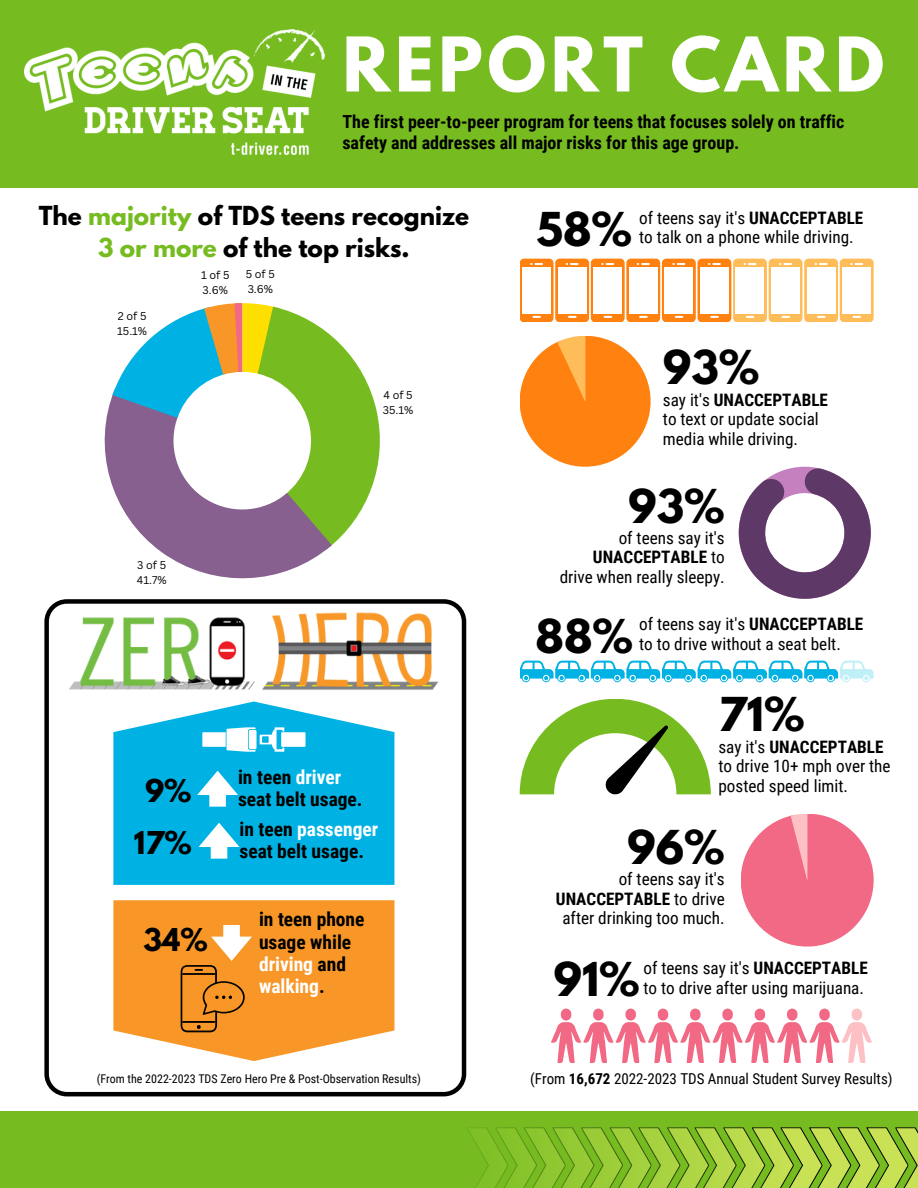
<style>
.page{position:relative;width:918px;height:1188px;background:#fff}
.page>*{position:absolute;margin:0;border:0;box-sizing:border-box;transform-origin:0 0}
.t1{font:700 66.75px "League Spartan";letter-spacing:.07em;color:#fff}
.t2{font:700 41.4px "League Spartan";color:#000}
.t3{font:700 27.9px "League Spartan";color:#000}
.t4{font:700 23.25px/32.2px "League Spartan";color:#000;text-align:center}
.t5{font:700 19.5px/22.4px "Roboto Condensed";color:#000}
.t6{font:700 18px/21.3px "Roboto Condensed";color:#000}
.t7{font:17.1px/19.6px "Roboto Condensed";color:#000}
.t8{font:15px "Roboto Condensed";color:#000}
.t9{font:12px "Roboto Condensed";color:#000}
.t10{font:10.95px "Canva Sans";letter-spacing:.245em;color:#000}
.s1{color:#76bc21}
.s2{color:#fff}
.s3{font-weight:700}
</style>
<div class="page">
<svg style="left:520px;top:661px;width:140px;height:21px"></svg>
<svg style="left:840px;top:661px;width:34px;height:21px"></svg>
<svg style="left:551px;top:1009px;width:159px;height:54px"></svg>
<svg style="left:842px;top:1009px;width:30px;height:54px"></svg>
<svg style="left:520px;top:259px;width:354px;height:63px;background:#ffac55"></svg>
<svg style="left:739px;top:467px;width:132px;height:132px"></svg>
<svg style="left:520px;top:699px;width:191px;height:95px"></svg>
<svg style="left:105px;top:303px;width:275px;height:275px"></svg>
<svg style="left:520px;top:336px;width:131px;height:131px"></svg>
<svg style="left:741px;top:814px;width:133px;height:133px"></svg>
<div style="left:0;top:1112px;width:918px;height:76px;background:#76bc21"></div>
<svg style="left:467px;top:1128px;width:451px;height:60px"></svg>
<div style="left:0;top:0;width:918px;height:188px;background:#76bc21"></div>
<img style="left:24px;top:29px;width:301px;height:125px">
<svg style="left:44px;top:599px;width:422px;height:497px"></svg>
<svg style="left:113px;top:702px;width:281px;height:183px;background:#17b9e5"></svg>
<svg style="left:113px;top:900px;width:281px;height:161px;background:#f8a240"></svg>
<img style="left:62px;top:612px;width:383px;height:78px">
<svg style="left:195px;top:681px;width:118px;height:126px"></svg>
<svg style="left:199px;top:823px;width:41px;height:36px"></svg>
<svg style="left:181px;top:925px;width:71px;height:107px;background:#e49338"></svg>
<div style="left:523px;top:267px;width:28px;height:47px;background:#fff"></div>
<div style="left:558px;top:267px;width:29px;height:47px;background:#fff"></div>
<div style="left:594px;top:267px;width:28px;height:47px;background:#fff"></div>
<div style="left:629px;top:267px;width:29px;height:47px;background:#fff"></div>
<div style="left:665px;top:267px;width:28px;height:47px;background:#fff"></div>
<div style="left:700px;top:267px;width:29px;height:47px;background:#fff"></div>
<div style="left:736px;top:267px;width:28px;height:47px;background:#fff"></div>
<div style="left:771px;top:267px;width:29px;height:47px;background:#fff"></div>
<div style="left:807px;top:267px;width:28px;height:47px;background:#fff"></div>
<div style="left:842px;top:267px;width:29px;height:47px;background:#fff"></div>
<p class="t1" style="left:342px;top:31px;width:543px">REPORT CARD</p>
<p class="t6" style="left:342px;top:111px;width:503px">The first peer-to-peer program for teens that focuses solely on traffic safety and addresses all major risks for this age group.</p>
<p class="t4" style="left:39px;top:202px;width:432px">The <span class="s1">majority</span> of TDS teens recognize<br><span class="s1">3 or more</span> of the top risks.</p>
<p class="t10" style="left:118px;top:309px;width:30px">2of5</p>
<p class="t10" style="left:117px;top:324px;width:32px">15.1%</p>
<p class="t10" style="left:201px;top:267px;width:30px">1of5</p>
<p class="t10" style="left:203px;top:282px;width:27px">3.6%</p>
<p class="t10" style="left:246px;top:266px;width:31px">5of5</p>
<p class="t10" style="left:248px;top:281px;width:27px">3.6%</p>
<p class="t10" style="left:137px;top:558px;width:30px">3of5</p>
<p class="t10" style="left:137px;top:573px;width:31px">41.7%</p>
<p class="t10" style="left:383px;top:387px;width:31px">4of5</p>
<p class="t10" style="left:383px;top:402px;width:32px">35.1%</p>
<p class="t3" style="left:145px;top:777px;width:48px">9%</p>
<p class="t3" style="left:134px;top:829px;width:59px">17%</p>
<p class="t5" style="left:238px;top:766px;width:126px">in teen <span class="s2">driver </span>seat belt usage.</p>
<p class="t5" style="left:240px;top:818px;width:140px">in teen <span class="s2">passenger </span>seat belt usage.</p>
<p class="t2" style="left:537px;top:209px;width:97px">58%</p>
<p class="t7" style="left:639px;top:208px;width:226px">of teens say it's <span class="s3">UNACCEPTABLE </span>to talk on a phone while driving.</p>
<p class="t2" style="left:663px;top:347px;width:98px">93%</p>
<p class="t7" style="left:663px;top:390px;width:167px">say it's <span class="s3">UNACCEPTABLE </span>to text or update social media while driving.</p>
<p class="t2" style="left:628px;top:485px;width:98px">93%</p>
<p class="t7" style="left:560px;top:528px;width:167px;text-align:right">of teens say it's<br><span class="s3">UNACCEPTABLE</span> to drive when really sleepy.</p>
<p class="t7" style="left:639px;top:615px;width:226px">of teens say it's <span class="s3">UNACCEPTABLE </span>to to drive without a seat belt.</p>
<p class="t2" style="left:536px;top:616px;width:99px">88%</p>
<p class="t2" style="left:719px;top:694px;width:88px">71%</p>
<p class="t7" style="left:719px;top:737px;width:174px">say it's <span class="s3">UNACCEPTABLE </span>to drive 10+ mph over the posted speed limit.</p>
<p class="t2" style="left:627px;top:827px;width:99px">96%</p>
<p class="t7" style="left:556px;top:869px;width:170px;text-align:right">of teens say it's<br><span class="s3">UNACCEPTABLE</span> to drive</p>
<p class="t3" style="left:143px;top:926px;width:66px">34%</p>
<p class="t5" style="left:259px;top:908px;width:107px">in teen phone</p>
<p class="t7" style="left:562px;top:909px;width:164px">after drinking too much.</p>
<p class="t5" style="left:259px;top:931px;width:94px">usage while <span class="s2">driving</span> and <span class="s2">walking</span>.</p>
<p class="t7" style="left:644px;top:958px;width:226px">of teens say it's <span class="s3">UNACCEPTABLE </span>to to drive after using marijuana.</p>
<p class="t2" style="left:554px;top:959px;width:88px">91%</p>
<p class="t9" style="left:97px;top:1072px;width:326px">(From the 2022-2023 TDS Zero Hero Pre &amp; Post-Observation Results)</p>
<p class="t8" style="left:530px;top:1070px;width:364px">(From <span class="s3">16,672</span> 2022-2023 TDS Annual Student Survey Results)</p>
</div>
